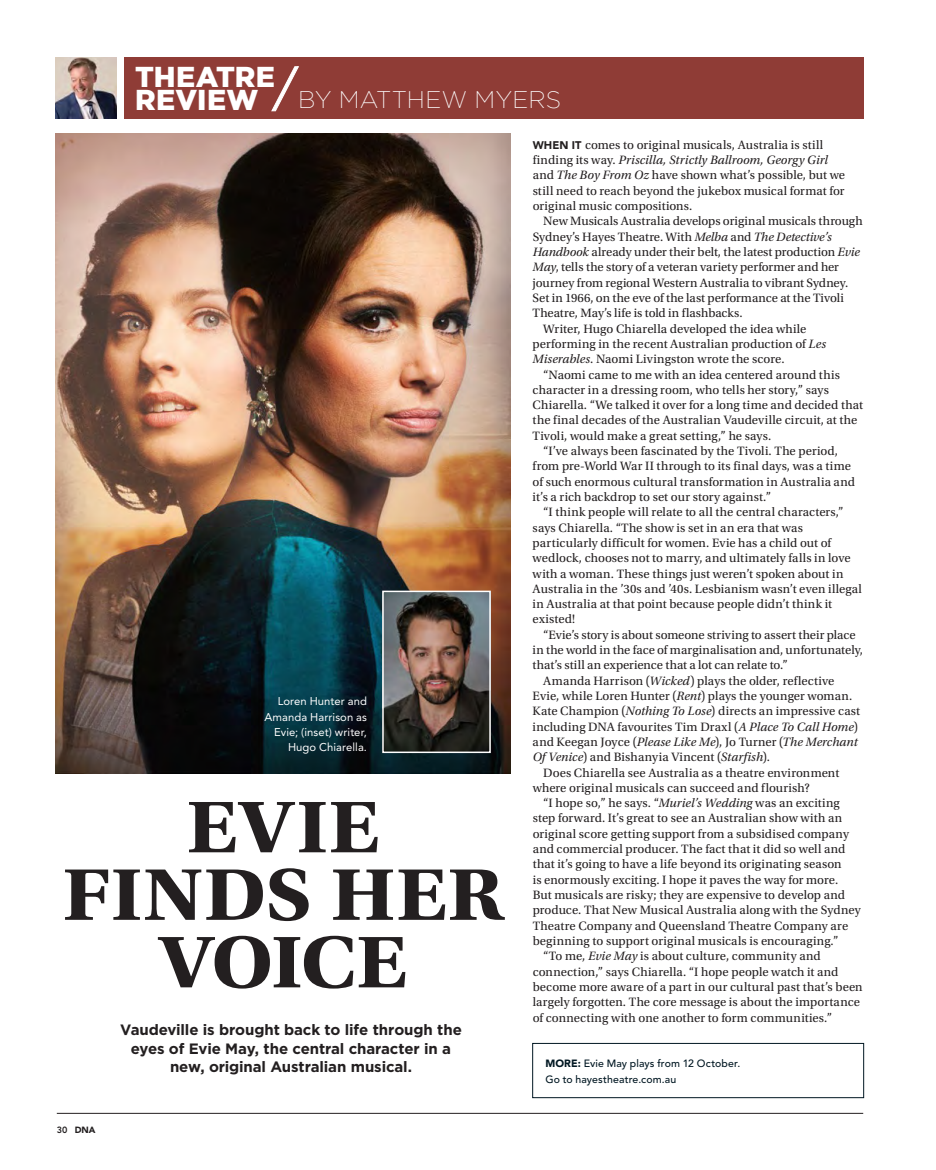
<style>
.page{position:relative;width:936px;height:1170px;background:#fff}
.page>*{position:absolute;margin:0;border:0;box-sizing:border-box;transform-origin:0 0}
.First_line_serif{font:700 76.95px/67.5px "Utopia Std";color:#231f20;text-align:center;scale:1.11 1}
.t1{font:900 28.65px "Gotham";letter-spacing:.01em;color:#fff}
.t2{font:200 24px "Gotham";letter-spacing:.01em;color:#fff}
.First_line_serif-2{font:700 15px/18px "Gotham";letter-spacing:-.01em;color:#231f20;text-align:center}
.BODY_COPY_serif{font:12.75px/15.3px "Utopia Std";letter-spacing:.005em;color:#231f20}
.First_line_serif-3{font:12.75px/15.3px "Utopia Std";letter-spacing:.005em;color:#231f20}
.t3{font:11.25px/15.3px "Avenir LT Std";letter-spacing:.01em;color:#fff;text-align:right}
.Footnote{font:500 10.5px "Avenir LT Std";letter-spacing:.01em;color:#001722}
.t4{font:900 9px "Avenir LT Std";color:#231f20}
.s1{font-weight:800}
.s2{font-family:"Avenir";font-weight:900;font-size:11.1px}
.s3{font-style:italic}
.s4{font-weight:900}
</style>
<div class="page">
<div style="left:124px;top:57px;width:739px;height:61px;background:#8f3c36"></div>
<svg style="left:271px;top:66px;width:28px;height:45px"></svg>
<img style="left:55px;top:57px;width:61px;height:61px">
<hr style="left:57px;top:1112px;width:806px;height:1px;background:#231f20">
<img style="left:55px;top:133px;width:455px;height:640px">
<div style="left:532px;top:1043px;width:331px;height:54px;border:1px solid #001722"></div>
<img style="left:385px;top:593px;width:103px;height:157px">
<div style="left:382px;top:590px;width:109px;height:163px;border:2px solid #fff"></div>
<p class="t1" style="left:135px;top:60px;width:141px">THEATRE</p>
<p class="t1" style="left:135px;top:83px;width:125px">REVIEW</p>
<p class="t2" style="left:298px;top:87px;width:264px">BY MATTHEW MYERS</p>
<p class="t3" style="left:264px;top:693px;width:104px">Loren Hunter and<br>Amanda Harrison as<br>Evie; (inset) writer,<br>Hugo Chiarella.</p>
<p class="First_line_serif" style="left:62px;top:794px;width:399px">EVIE<br>FINDS HER<br>VOICE</p>
<p class="t4" style="left:57px;top:1123px;width:40px"><span class="s1">30</span> DNA</p>
<p class="First_line_serif-2" style="left:120px;top:1020px;width:343px">Vaudeville is brought back to life through the eyes of Evie May, the central character in a new, original Australian musical.</p>
<p class="First_line_serif-3" style="left:532px;top:137px;width:314px"><span class="s2">WHEN IT</span> comes to original musicals, Australia is still finding its way. <span class="s3">Priscilla, Strictly Ballroom, Georgy Girl </span>and <span class="s3">The Boy From Oz</span> have shown what’s possible, but we still need to reach beyond the jukebox musical format for original music compositions.</p>
<p class="BODY_COPY_serif" style="left:532px;top:214px;width:331px;text-indent:11px">New Musicals Australia develops original musicals through Sydney’s Hayes Theatre. With <span class="s3">Melba</span> and <span class="s3">The Detective’s Handbook</span> already under their belt, the latest production <span class="s3">Evie May</span>, tells the story of a veteran variety performer and her journey from regional Western Australia to vibrant Sydney.<br>Set in 1966, on the eve of the last performance at the Tivoli Theatre, May’s life is told in flashbacks.</p>
<p class="BODY_COPY_serif" style="left:532px;top:321px;width:295px;text-indent:11px">Writer, Hugo Chiarella developed the idea while performing in the recent Australian production of <span class="s3">Les<br>Miserables</span>. Naomi Livingston wrote the score.</p>
<p class="BODY_COPY_serif" style="left:532px;top:367px;width:332px;text-indent:11px">“Naomi came to me with an idea centered around this character in a dressing room, who tells her story,” says Chiarella. “We talked it over for a long time and decided that the final decades of the Australian Vaudeville circuit, at the Tivoli, would make a great setting,” he says.</p>
<p class="BODY_COPY_serif" style="left:532px;top:443px;width:324px;text-indent:11px">“I’ve always been fascinated by the Tivoli. The period, from pre-World War II through to its final days, was a time of such enormous cultural transformation in Australia and it’s a rich backdrop to set our story against.”</p>
<p class="BODY_COPY_serif" style="left:532px;top:504px;width:331px;text-indent:11px">“I think people will relate to all the central characters,” says Chiarella. “The show is set in an era that was particularly difficult for women. Evie has a child out of wedlock, chooses not to marry, and ultimately falls in love with a woman. These things just weren’t spoken about in Australia in the ’30s and ’40s. Lesbianism wasn’t even illegal in Australia at that point because people didn’t think it existed!</p>
<p class="BODY_COPY_serif" style="left:532px;top:627px;width:332px;text-indent:11px">“Evie’s story is about someone striving to assert their place in the world in the face of marginalisation and, unfortunately, that’s still an experience that a lot can relate to.”</p>
<p class="BODY_COPY_serif" style="left:532px;top:673px;width:329px;text-indent:11px">Amanda Harrison (<span class="s3">Wicked</span>) plays the older, reflective Evie, while Loren Hunter (<span class="s3">Rent</span>) plays the younger woman.<br>Kate Champion (<span class="s3">Nothing To Lose</span>) directs an impressive cast including DNA favourites Tim Draxl (<span class="s3">A Place To Call Home</span>) and Keegan Joyce (<span class="s3">Please Like Me</span>), Jo Turner (<span class="s3">The Merchant Of Venice</span>) and Bishanyia Vincent (<span class="s3">Starfish</span>).</p>
<p class="BODY_COPY_serif" style="left:532px;top:765px;width:308px;text-indent:11px">Does Chiarella see Australia as a theatre environment where original musicals can succeed and flourish?</p>
<p class="BODY_COPY_serif" style="left:532px;top:795px;width:329px;text-indent:11px">“I hope so,” he says. “<span class="s3">Muriel’s Wedding</span> was an exciting step forward. It’s great to see an Australian show with an original score getting support from a subsidised company and commercial producer. The fact that it did so well and that it’s going to have a life beyond its originating season<br>is enormously exciting. I hope it paves the way for more.<br>But musicals are risky; they are expensive to develop and produce. That New Musical Australia along with the Sydney Theatre Company and Queensland Theatre Company are beginning to support original musicals is encouraging.”</p>
<p class="BODY_COPY_serif" style="left:532px;top:948px;width:331px;text-indent:11px">“To me, <span class="s3">Evie May</span> is about culture, community and connection,” says Chiarella. “I hope people watch it and become more aware of a part in our cultural past that’s been largely forgotten. The core message is about the importance of connecting with one another to form communities.”</p>
<p class="Footnote" style="left:545px;top:1057px;width:196px"><span class="s4">MORE:</span> Evie May plays from 12 October.</p>
<p class="Footnote" style="left:545px;top:1072px;width:132px">Go to hayestheatre.com.au</p>
</div>
